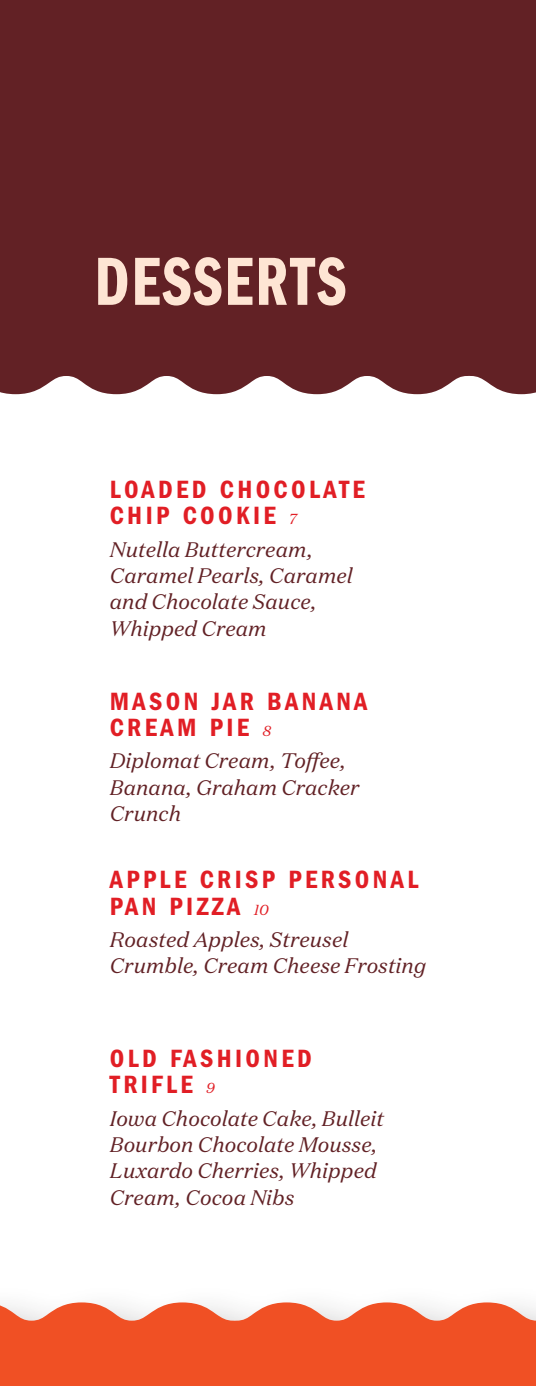
<style>
.page{position:relative;width:536px;height:1386px;background:#fff}
.page>*{position:absolute;margin:0;border:0;box-sizing:border-box;transform-origin:0 0}
.Display_Heading_1{font:70.52px "Franklin Gothic Demi Cmpr";letter-spacing:.03em;color:#fee5d4}
.Subheading_-_Left_Align{font:600 condensed 25.9px/26.2px "Franklin Gothic";letter-spacing:.13em;color:#e11e25}
.Subheading_-_Left_Align-2{font:italic 21px/26.2px "Domaine Text";color:#622125}
.s1{font-family:"Domaine Text";font-weight:400;font-style:italic;font-stretch:normal;font-size:14.53px}
</style>
<div class="page">
<div style="left:0;top:0;width:536px;height:352px;background:#622125"></div>
<svg style="left:0;top:352px;width:536px;height:42px;fill:#622125"></svg>
<svg style="left:0;top:1302px;width:536px;height:84px;background:#f06039"></svg>
<p class="Display_Heading_1" style="left:94px;top:243px;width:253px">DESSERTS</p>
<p class="Subheading_-_Left_Align" style="left:110px;top:477px;width:256px">LOADED CHOCOLATE<br>CHIP COOKIE <span class="s1">7</span></p>
<p class="Subheading_-_Left_Align-2" style="left:110px;top:536px;width:244px">Nutella Buttercream,<br>Caramel Pearls, Caramel and Chocolate Sauce,<br>Whipped Cream</p>
<p class="Subheading_-_Left_Align" style="left:110px;top:688px;width:259px">MASON JAR BANANA<br>CREAM PIE <span class="s1">8</span></p>
<p class="Subheading_-_Left_Align-2" style="left:110px;top:748px;width:251px">Diplomat Cream, Toffee,<br>Banana, Graham Cracker<br>Crunch</p>
<p class="Subheading_-_Left_Align" style="left:110px;top:867px;width:310px">APPLE CRISP PERSONAL<br>PAN PIZZA <span class="s1">10</span></p>
<p class="Subheading_-_Left_Align-2" style="left:110px;top:926px;width:318px">Roasted Apples, Streusel<br>Crumble, Cream Cheese Frosting</p>
<p class="Subheading_-_Left_Align" style="left:110px;top:1046px;width:203px">OLD FASHIONED<br>TRIFLE <span class="s1">9</span></p>
<p class="Subheading_-_Left_Align-2" style="left:110px;top:1105px;width:276px">Iowa Chocolate Cake, Bulleit<br>Bourbon Chocolate Mousse,<br>Luxardo Cherries, Whipped<br>Cream, Cocoa Nibs</p>
</div>
